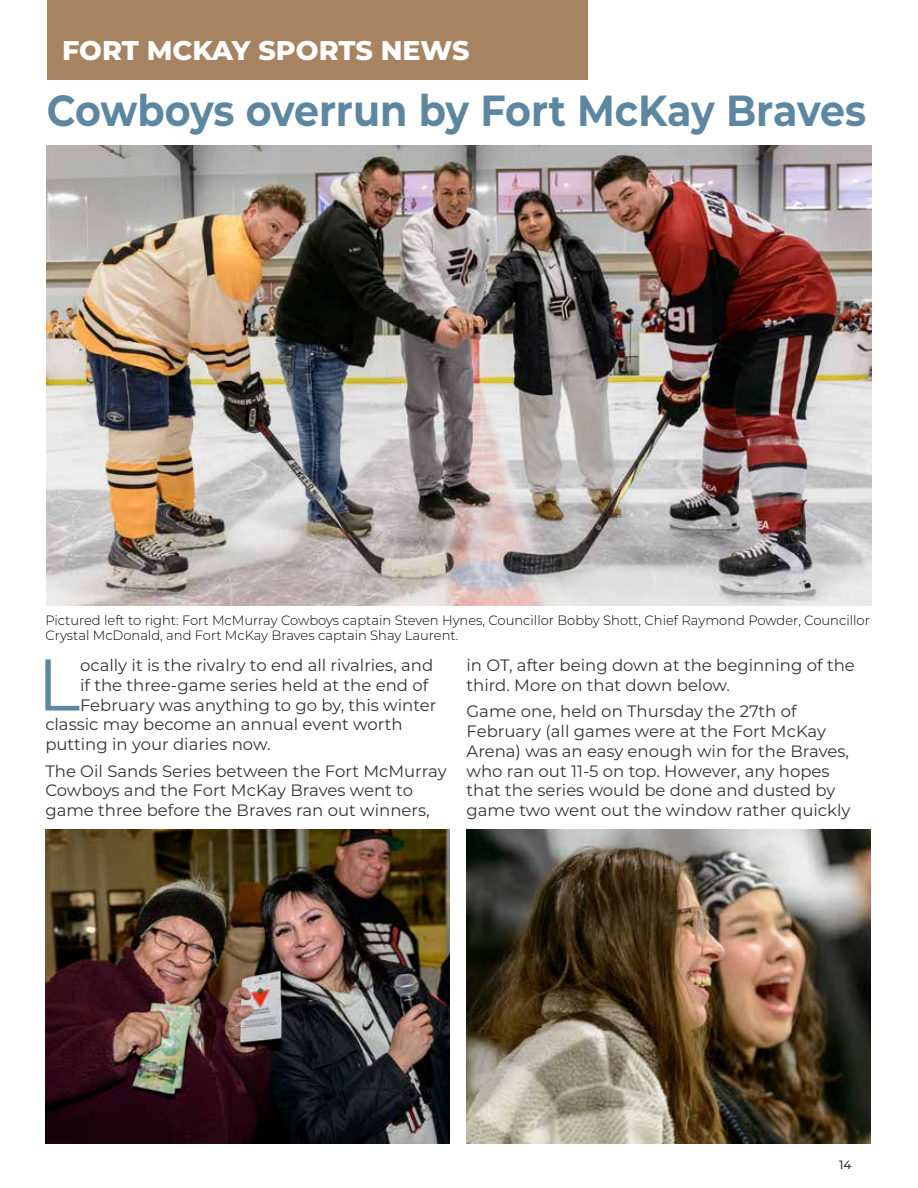
<style>
.page{position:relative;width:918px;height:1188px;background:#fff}
.page>*{position:absolute;margin:0;border:0;box-sizing:border-box;transform-origin:0 0}
.t1{font:73.05px "Montserrat";color:#5d87a1}
.t2{font:700 43.5px "Montserrat";letter-spacing:-.005em;color:#5d87a1;scale:.91 1}
.t3{font:800 27px "Montserrat";color:#fff}
.t4{font:16.5px/19.8px "Montserrat";color:#333334}
.t5{font:300 13.5px/15px "Montserrat";color:#000}
.t6{font:500 12px "Montserrat";color:#333334}
</style>
<div class="page">
<div style="left:47px;top:0;width:540px;height:80px;background:#a68462"></div>
<img style="left:46px;top:145px;width:825px;height:460px">
<img style="left:45px;top:830px;width:404px;height:313px">
<img style="left:467px;top:830px;width:403px;height:313px">
<h3 class="t3" style="left:62px;top:31px;width:409px">FORT MCKAY SPORTS NEWS</h3>
<h2 class="t2" style="left:47px;top:80px;width:902px">Cowboys overrun by Fort McKay Braves</h2>
<p class="t5" style="left:45px;top:612px;width:826px">Pictured left to right: Fort McMurray Cowboys captain Steven Hynes, Councillor Bobby Shott, Chief Raymond Powder, Councillor<br>Crystal McDonald, and Fort McKay Braves captain Shay Laurent.</p>
<h1 class="t1" style="left:37px;top:634px;width:45px">L</h1>
<p class="t4" style="left:80px;top:655px;width:355px">ocally it is the rivalry to end all rivalries, and</p>
<p class="t4" style="left:80px;top:674px;width:350px">if the three-game series held at the end of</p>
<p class="t4" style="left:80px;top:694px;width:358px">February was anything to go by, this winter</p>
<p class="t4" style="left:45px;top:714px;width:359px">classic may become an annual event worth</p>
<p class="t4" style="left:45px;top:734px;width:227px">putting in your diaries now.</p>
<p class="t4" style="left:45px;top:760px;width:403px">The Oil Sands Series between the Fort McMurray<br>Cowboys and the Fort McKay Braves went to game three before the Braves ran out winners,</p>
<p class="t4" style="left:467px;top:655px;width:390px">in OT, after being down at the beginning of the third. More on that down below.</p>
<p class="t4" style="left:467px;top:701px;width:385px">Game one, held on Thursday the 27th of February (all games were at the Fort McKay Arena) was an easy enough win for the Braves, who ran out 11-5 on top. However, any hopes that the series would be done and dusted by game two went out the window rather quickly</p>
<p class="t6" style="left:839px;top:1157px;width:14px">14</p>
</div>
